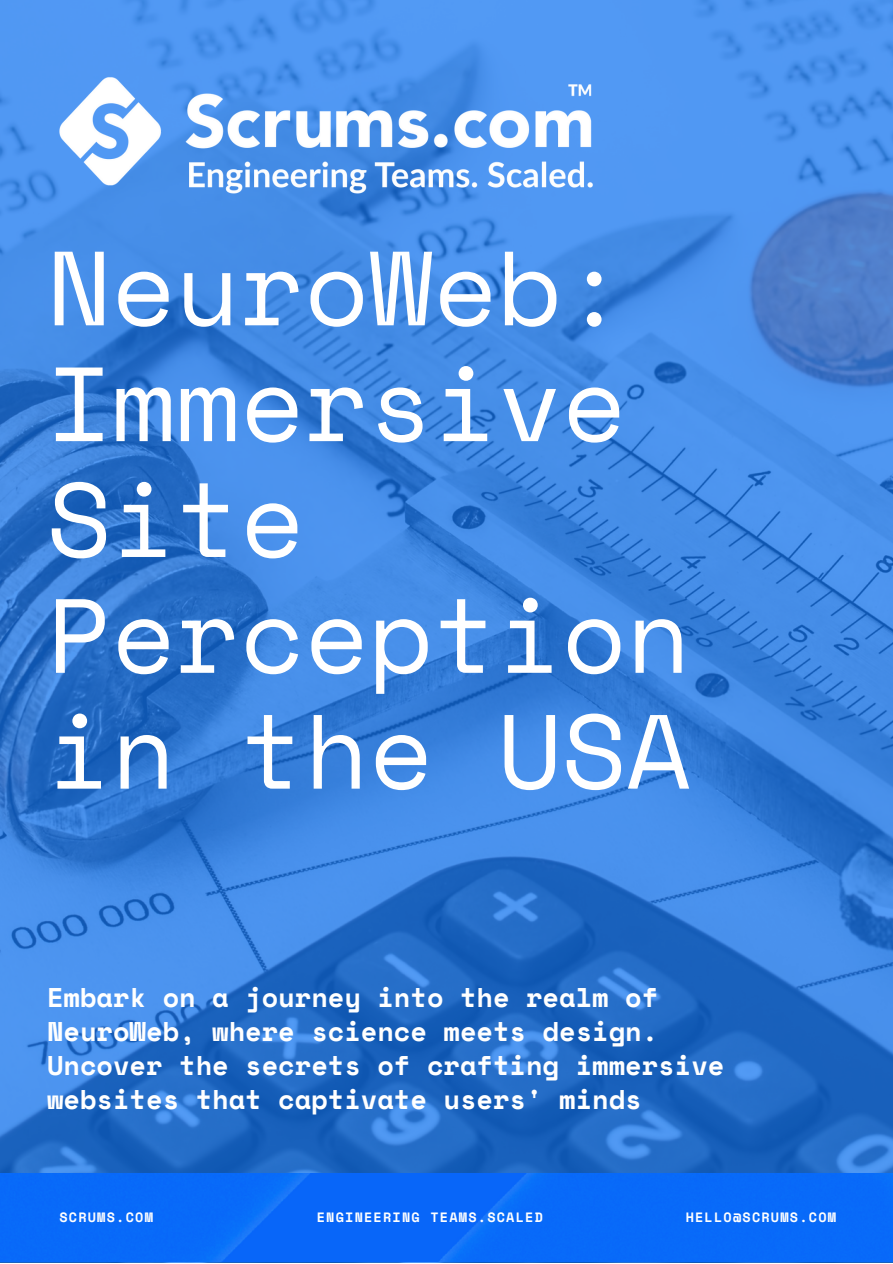
<style>
.page{position:relative;width:893px;height:1264px;background:#fff}
.page>*{position:absolute;margin:0;border:0;box-sizing:border-box;transform-origin:0 0}
.t1{font:105.15px/115.8px "Space Mono";color:#fff}
.t2{font:700 27px/33.8px "Space Mono";color:#fff}
.t3{font:700 13.5px "Space Mono";letter-spacing:.09em;color:#fff}
</style>
<div class="page">
<img style="left:0;top:0;width:892px;height:1262px">
<div style="left:0;top:1173px;width:892px;height:88px;background:#0869f9"></div>
<img style="left:59px;top:70px;width:535px;height:127px">
<p class="t1" style="left:47px;top:227px;width:645px">NeuroWeb:<br>Immersive<br>Site<br>Perception in the USA</p>
<p class="t2" style="left:47px;top:980px;width:678px">Embark on a journey into the realm of NeuroWeb, where science meets design.<br>Uncover the secrets of crafting immersive websites that captivate users' minds</p>
<p class="t3" style="left:59px;top:1206px;width:95px">SCRUMS.COM</p>
<p class="t3" style="left:317px;top:1206px;width:228px">ENGINEERING TEAMS.SCALED</p>
<p class="t3" style="left:685px;top:1206px;width:152px">HELLO@SCRUMS.COM</p>
</div>
